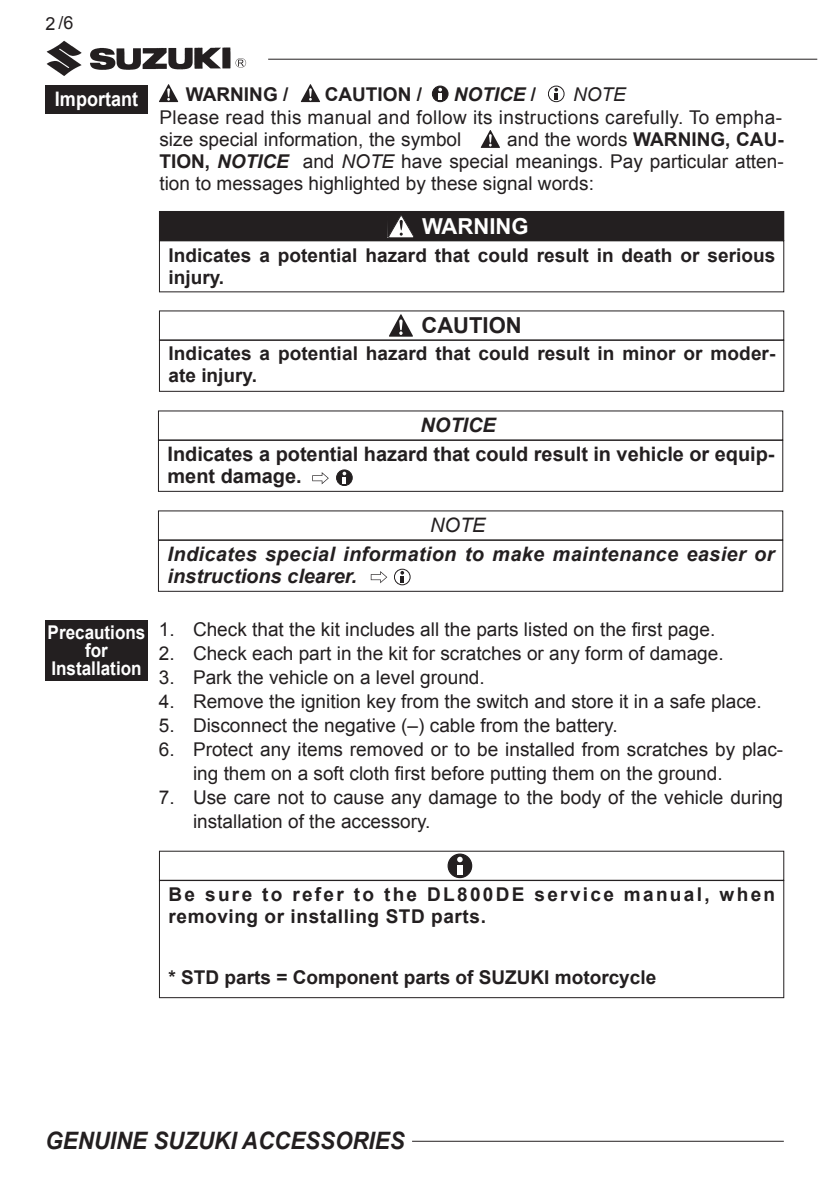
<style>
.page{position:relative;width:840px;height:1191px;background:#fff}
.page>*{position:absolute;margin:0;border:0;box-sizing:border-box;transform-origin:0 0}
.t1{font:italic 700 24px "Arial";color:#231f20;scale:.93 1}
.t2{font:700 22px "Arial";color:#fff}
.t3{font:700 22px "Arial";color:#231f20}
.t4{font:italic 700 20px/22px "Arial";letter-spacing:.015em;color:#231f20}
.t5{font:700 20px/22px "Arial";color:#231f20}
.t6{font:700 20px "Arial";color:#fff;scale:.9 1}
.t7{font:italic 20px "Arial";color:#231f20}
.t8{font:19px/22px "Arial";color:#231f20}
.t9{font:700 19px/22px "Arial";letter-spacing:.005em;color:#231f20}
.t10{font:19px/22.4px "Arial";letter-spacing:.02em;color:#231f20}
.t11{font:700 19px/22px "Arial";letter-spacing:.12em;color:#231f20}
.t12{font:700 19px/18px "Arial";color:#fff;text-align:center;scale:.9 1}
.t13{font:italic 700 19px "Arial";color:#231f20}
.t14{font:italic 19px "Arial";color:#231f20}
.t15{font:18px "Arial";color:#231f20}
.s1{font-style:normal}
.s2{font-weight:700}
.s3{font-weight:700;font-style:italic}
.s4{font-style:italic}
</style>
<div class="page">
<hr style="left:412px;top:1140px;width:371px;height:1px;background:#231f20">
<img style="left:46px;top:40px;width:185px;height:46px">
<svg style="left:235px;top:58px;width:11px;height:10px"></svg>
<hr style="left:268px;top:59px;width:548px;height:1px;background:#231f20">
<svg style="left:433px;top:86px;width:15px;height:16px"></svg>
<div style="left:432px;top:86px;width:16px;height:16px;background:#231f20;border-radius:50%"></div>
<div style="left:431px;top:86px;width:17px;height:16px;border:1px solid #231f20;border-radius:50%"></div>
<svg style="left:438px;top:88px;width:4px;height:12px"></svg>
<svg style="left:448px;top:854px;width:24px;height:24px"></svg>
<div style="left:448px;top:854px;width:23px;height:23px;background:#231f20;border-radius:50%"></div>
<div style="left:447px;top:853px;width:25px;height:25px;border:1px solid #231f20;border-radius:50%"></div>
<svg style="left:457px;top:856px;width:5px;height:6px"></svg>
<div style="left:457px;top:865px;width:5px;height:9px;background:#fff"></div>
<svg style="left:549px;top:86px;width:15px;height:16px"></svg>
<svg style="left:548px;top:86px;width:15px;height:16px"></svg>
<div style="left:547px;top:86px;width:17px;height:16px;border:1px solid #231f20;border-radius:50%"></div>
<svg style="left:554px;top:88px;width:3px;height:12px"></svg>
<div style="left:45px;top:85px;width:102px;height:28px;background:#231f20"></div>
<div style="left:159px;top:212px;width:624px;height:28px;background:#231f20"></div>
<div style="left:159px;top:211px;width:624px;height:30px;border:1px solid #231f20"></div>
<svg style="left:389px;top:314px;width:23px;height:23px"></svg>
<svg style="left:159px;top:84px;width:19px;height:18px"></svg>
<svg style="left:301px;top:84px;width:19px;height:18px"></svg>
<svg style="left:480px;top:130px;width:19px;height:18px"></svg>
<div style="left:159px;top:240px;width:624px;height:52px;border:1px solid #231f20"></div>
<div style="left:159px;top:340px;width:624px;height:52px;border:1px solid #231f20"></div>
<div style="left:159px;top:880px;width:624px;height:118px;border:1px solid #231f20"></div>
<svg style="left:387px;top:215px;width:27px;height:22px"></svg>
<div style="left:158px;top:440px;width:624px;height:52px;border:1px solid #231f20"></div>
<div style="left:158px;top:540px;width:624px;height:52px;border:1px solid #231f20"></div>
<svg style="left:336px;top:471px;width:16px;height:15px"></svg>
<div style="left:336px;top:470px;width:16px;height:15px;background:#231f20;border-radius:50%"></div>
<div style="left:336px;top:469px;width:16px;height:17px;border:1px solid #231f20;border-radius:50%"></div>
<svg style="left:342px;top:471px;width:4px;height:12px"></svg>
<svg style="left:312px;top:472px;width:16px;height:12px"></svg>
<svg style="left:394px;top:569px;width:16px;height:16px"></svg>
<div style="left:394px;top:569px;width:16px;height:16px;background:#fff;border-radius:50%"></div>
<div style="left:394px;top:569px;width:16px;height:16px;border:1px solid #231f20;border-radius:50%"></div>
<svg style="left:400px;top:571px;width:4px;height:12px"></svg>
<svg style="left:370px;top:571px;width:17px;height:12px"></svg>
<div style="left:45px;top:620px;width:102px;height:60px;background:#231f20"></div>
<p class="t15" style="left:45px;top:11px;width:29px">2/6</p>
<p class="t6" style="left:55px;top:86px;width:94px">Important</p>
<p class="t9" style="left:186px;top:84px;width:104px">WARNING /</p>
<p class="t9" style="left:324px;top:84px;width:99px">CAUTION /</p>
<p class="t13" style="left:453px;top:82px;width:84px">NOTICE <span class="s1">/</span></p>
<p class="t14" style="left:572px;top:82px;width:54px">NOTE</p>
<p class="t10" style="left:159px;top:106px;width:623px">Please read this manual and follow its instructions carefully. To empha&shy;size special information, the symbol</p>
<p class="t8" style="left:159px;top:129px;width:625px;text-align:justify;text-indent:347px">and the words <span class="s2">WARNING, CAU-TION,</span> <span class="s3">NOTICE</span> and <span class="s4">NOTE</span> have special meanings. Pay particular atten&shy;tion to messages highlighted by these signal words:</p>
<p class="t2" style="left:422px;top:211px;width:108px">WARNING</p>
<p class="t9" style="left:168px;top:245px;width:608px">Indicates a potential hazard that could result in death or serious injury.</p>
<p class="t3" style="left:421px;top:311px;width:102px">CAUTION</p>
<p class="t9" style="left:168px;top:343px;width:608px">Indicates a potential hazard that could result in minor or moder&shy;ate injury.</p>
<p class="t4" style="left:420px;top:414px;width:77px">NOTICE</p>
<p class="t5" style="left:167px;top:444px;width:608px">Indicates a potential hazard that could result in vehicle or equip&shy;ment damage.</p>
<p class="t7" style="left:430px;top:512px;width:57px">NOTE</p>
<p class="t4" style="left:167px;top:544px;width:608px">Indicates special information to make maintenance easier or instructions clearer.</p>
<p class="t12" style="left:48px;top:624px;width:110px">Precautions for<br>Installation</p>
<p class="t8" style="left:159px;top:618px;width:557px">1. Check that the kit includes all the parts listed on the first page.</p>
<p class="t8" style="left:159px;top:642px;width:566px">2. Check each part in the kit for scratches or any form of damage.</p>
<p class="t8" style="left:159px;top:666px;width:327px">3. Park the vehicle on a level ground.</p>
<p class="t8" style="left:159px;top:690px;width:604px">4. Remove the ignition key from the switch and store it in a safe place.</p>
<p class="t8" style="left:159px;top:714px;width:460px">5. Disconnect the negative (–) cable from the battery.</p>
<p class="t8" style="left:193px;top:737px;width:591px;line-height:24px;text-indent:-34px">6. Protect any items removed or to be installed from scratches by plac&shy;ing them on a soft cloth first before putting them on the ground.</p>
<p class="t8" style="left:193px;top:785px;width:591px;line-height:24px;text-indent:-34px">7. Use care not to cause any damage to the body of the vehicle during installation of the accessory.</p>
<p class="t11" style="left:168px;top:883px;width:607px">Be sure to refer to the DL800DE service manual, when removing or installing STD parts.</p>
<p class="t9" style="left:168px;top:966px;width:489px">* STD parts = Component parts of SUZUKI motorcycle</p>
<p class="t1" style="left:45px;top:1125px;width:387px">GENUINE SUZUKI ACCESSORIES</p>
</div>
